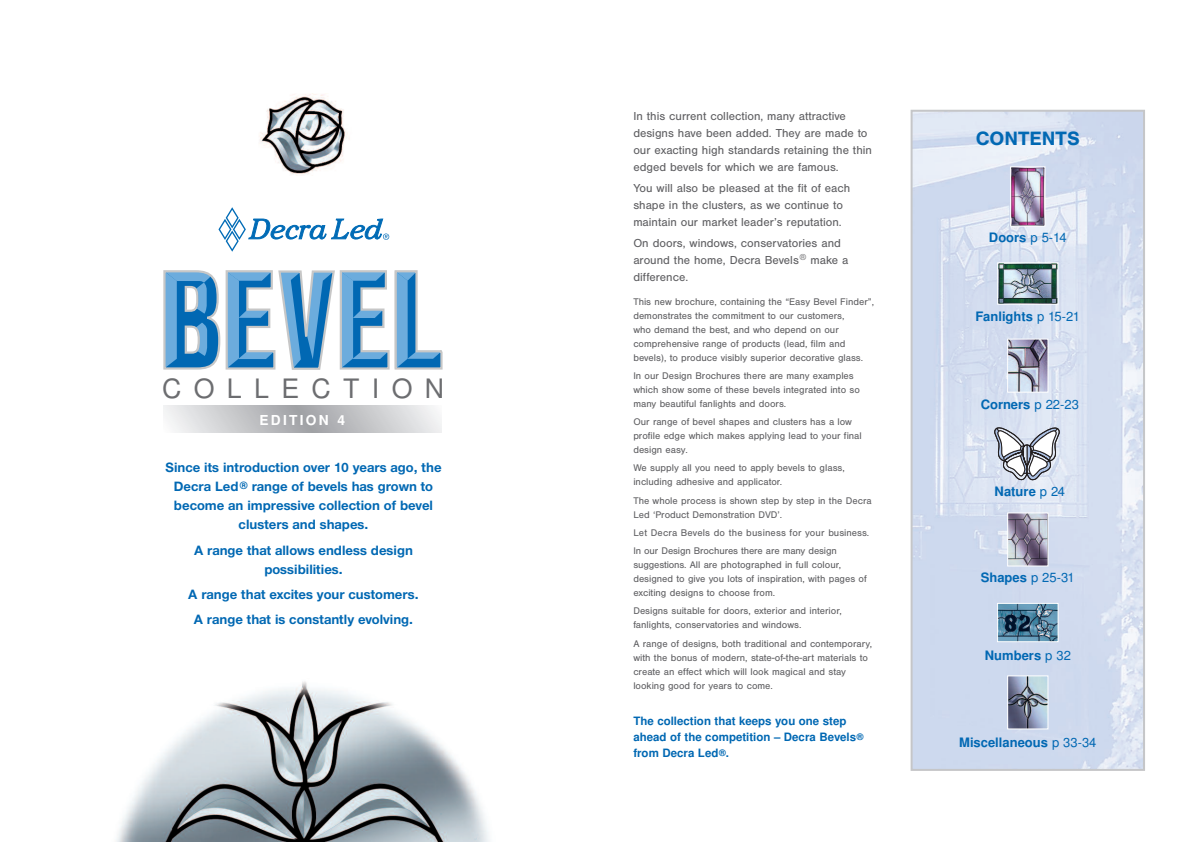
<style>
.page{position:relative;width:1191px;height:842px;background:#fff}
.page>*{position:absolute;margin:0;border:0;box-sizing:border-box;transform-origin:0 0}
.t1{font:26.8px "Nimbus San L";letter-spacing:.46em;color:#6c6d70}
.t2{font:700 20px "Nimbus San T";color:#0168b3}
.t3{font:700 14px/19px "Nimbus San Nov T";color:#0168b3;text-align:center}
.t4{font:700 13.7px "Nimbus San L";letter-spacing:.165em;color:#fff}
.t5{font:700 13px "Nimbus San L";color:#0168b3}
.t6{font:12px/17px "Nimbus San T";color:#5f5f62}
.t7{font:700 11.5px/16px "Nimbus San L";color:#0168b3}
.t8{font:10px/14px "Nimbus San T";color:#5f5f62}
.s1{font-size:11px}
.s2{font-size:9px}
.s3{font-weight:400}
</style>
<div class="page">
<img style="left:259px;top:94px;width:91px;height:81px">
<svg style="left:164px;top:406px;width:278px;height:26px"></svg>
<svg style="left:218px;top:207px;width:171px;height:45px"></svg>
<svg style="left:163px;top:270px;width:280px;height:100px"></svg>
<img style="left:913px;top:113px;width:229px;height:655px">
<div style="left:910px;top:110px;width:235px;height:661px;border:2px solid #c5c6c8"></div>
<img style="left:1012px;top:168px;width:31px;height:56px">
<div style="left:1010px;top:166px;width:35px;height:60px;border:1px solid #fff"></div>
<img style="left:999px;top:264px;width:57px;height:39px">
<div style="left:997px;top:262px;width:61px;height:43px;border:1px solid #fff"></div>
<img style="left:1009px;top:341px;width:37px;height:50px">
<div style="left:1007px;top:339px;width:41px;height:54px;border:1px solid #fff"></div>
<img style="left:999px;top:605px;width:57px;height:35px">
<div style="left:997px;top:603px;width:61px;height:39px;border:1px solid #fff"></div>
<img style="left:1009px;top:514px;width:37px;height:50px">
<div style="left:1007px;top:512px;width:41px;height:54px;border:1px solid #fff"></div>
<img style="left:1009px;top:677px;width:37px;height:50px">
<div style="left:1007px;top:675px;width:41px;height:54px;border:1px solid #fff"></div>
<svg style="left:994px;top:428px;width:67px;height:53px"></svg>
<img style="left:116px;top:681px;width:373px;height:161px">
<h1 class="t1" style="left:162px;top:373px;width:283px">COLLECTION</h1>
<h3 class="t4" style="left:259px;top:412px;width:87px">EDITION 4</h3>
<h3 class="t3" style="left:165px;top:458px;width:278px">Since its introduction over 10 years ago, the Decra Led<span class="s1">®</span> range of bevels has grown to become an impressive collection of bevel clusters and shapes.</h3>
<h3 class="t3" style="left:194px;top:541px;width:220px">A range that allows endless design possibilities.</h3>
<h3 class="t3" style="left:188px;top:582px;width:232px;line-height:25px">A range that excites your customers.<br>A range that is constantly evolving.</h3>
<p class="t6" style="left:633px;top:107px;width:240px">In this current collection, many attractive designs have been added. They are made to our exacting high standards retaining the thin edged bevels for which we are famous.</p>
<p class="t6" style="left:633px;top:179px;width:218px">You will also be pleased at the fit of each shape in the clusters, as we continue to maintain our market leader’s reputation.</p>
<p class="t6" style="left:633px;top:235px;width:217px">On doors, windows, conservatories and around the home, Decra Bevels<sup>®</sup> make a difference.</p>
<p class="t8" style="left:633px;top:294px;width:242px">This new brochure, containing the “Easy Bevel Finder”, demonstrates the commitment to our customers,<br>who demand the best, and who depend on our comprehensive range of products (lead, film and bevels), to produce visibly superior decorative glass.</p>
<p class="t8" style="left:633px;top:368px;width:228px">In our Design Brochures there are many examples which show some of these bevels integrated into so many beautiful fanlights and doors.</p>
<p class="t8" style="left:633px;top:415px;width:230px">Our range of bevel shapes and clusters has a low profile edge which makes applying lead to your final design easy.</p>
<p class="t8" style="left:633px;top:461px;width:213px">We supply all you need to apply bevels to glass, including adhesive and applicator.</p>
<p class="t8" style="left:633px;top:493px;width:240px">The whole process is shown step by step in the Decra<br>Led ‘Product Demonstration DVD’.</p>
<p class="t8" style="left:633px;top:523px;width:237px;line-height:18.3px">Let Decra Bevels do the business for your business.<br>In our Design Brochures there are many design</p>
<p class="t8" style="left:633px;top:558px;width:235px">suggestions. All are photographed in full colour, designed to give you lots of inspiration, with pages of exciting designs to choose from.</p>
<p class="t8" style="left:633px;top:604px;width:210px">Designs suitable for doors, exterior and interior, fanlights, conservatories and windows.</p>
<p class="t8" style="left:633px;top:636px;width:240px">A range of designs, both traditional and contemporary, with the bonus of modern, state-of-the-art materials to create an effect which will look magical and stay looking good for years to come.</p>
<p class="t7" style="left:633px;top:713px;width:232px">The collection that keeps you one step ahead of the competition – Decra Bevels<span class="s2">® </span>from Decra Led<span class="s2">®</span>.</p>
<h2 class="t2" style="left:975px;top:126px;width:105px">CONTENTS</h2>
<h3 class="t5" style="left:989px;top:230px;width:79px">Doors <span class="s3">p 5-14</span></h3>
<h3 class="t5" style="left:975px;top:309px;width:106px">Fanlights <span class="s3">p 15-21</span></h3>
<h3 class="t5" style="left:980px;top:397px;width:100px">Corners <span class="s3">p 22-23</span></h3>
<h3 class="t5" style="left:994px;top:484px;width:72px">Nature <span class="s3">p 24</span></h3>
<h3 class="t5" style="left:980px;top:570px;width:96px">Shapes <span class="s3">p 25-31</span></h3>
<h3 class="t5" style="left:984px;top:648px;width:88px">Numbers <span class="s3">p 32</span></h3>
<h3 class="t5" style="left:959px;top:735px;width:139px">Miscellaneous <span class="s3">p 33-34</span></h3>
</div>
